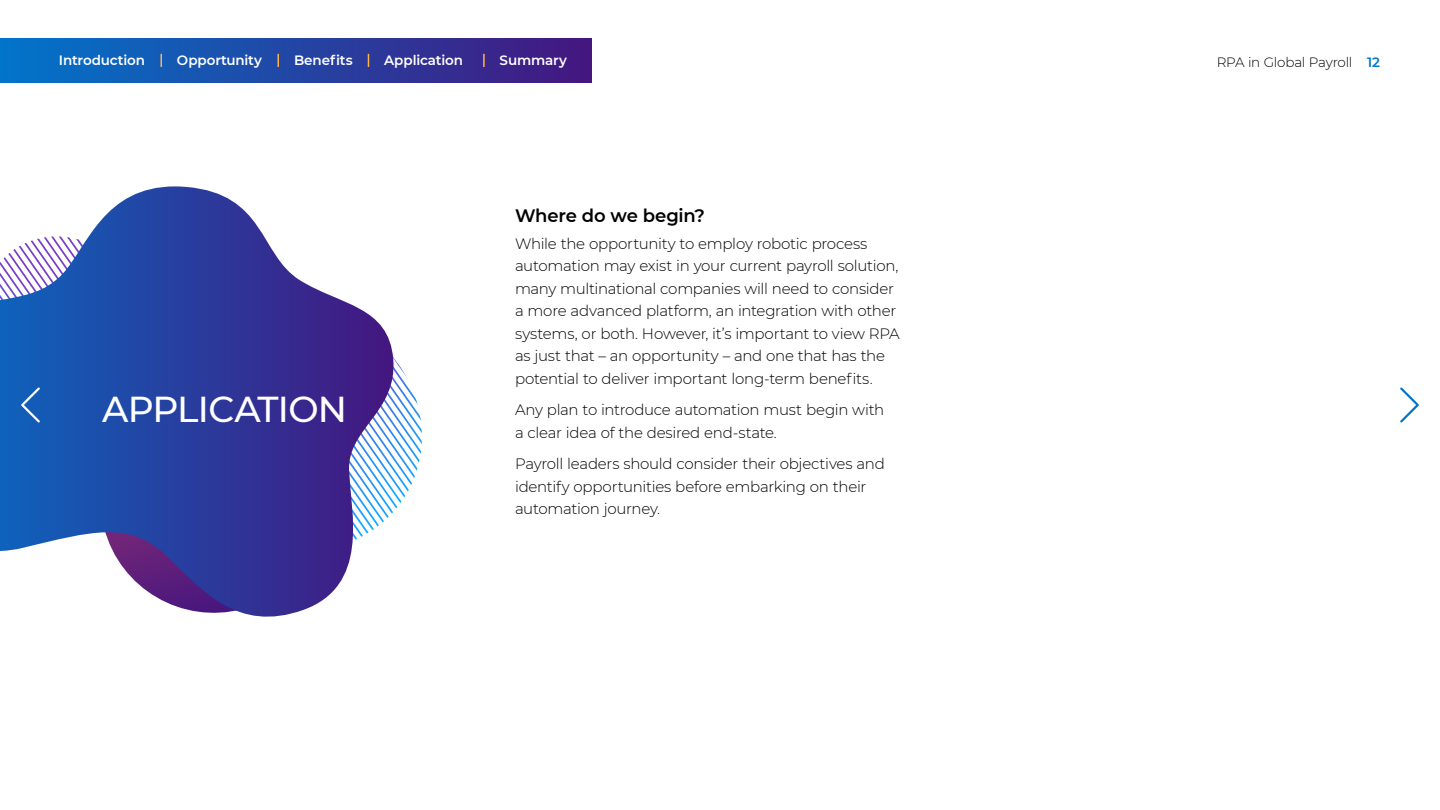
<style>
.page{position:relative;width:1440px;height:810px;background:#fff}
.page>*{position:absolute;margin:0;border:0;box-sizing:border-box;transform-origin:0 0}
.t1{font:500 36px "Montserrat";letter-spacing:-.02em;color:#fff}
.t2{font:600 18px "Montserrat";letter-spacing:-.015em;color:#000}
.t3{font:300 15px/22.5px "Montserrat";letter-spacing:-.02em;color:#000}
.t4{font:600 13.5px "Montserrat";letter-spacing:-.01em;color:#fff}
.t5{font:300 13.5px "Montserrat";letter-spacing:-.02em;color:#000}
.s1{font-weight:600;color:#0076cb}
</style>
<div class="page">
<svg style="left:398px;top:364px;width:24px;height:140px"></svg>
<svg style="left:0;top:186px;width:398px;height:431px"></svg>
<svg style="left:1400px;top:387px;width:19px;height:36px"></svg>
<svg style="left:0;top:236px;width:162px;height:270px;background:#2c5db4"></svg>
<div style="left:0;top:38px;width:591px;height:45px;background:linear-gradient(to right,#0175ca,#44167f)"></div>
<svg style="left:483px;top:54px;width:2px;height:13px"></svg>
<svg style="left:160px;top:54px;width:2px;height:13px"></svg>
<svg style="left:278px;top:54px;width:1px;height:13px"></svg>
<svg style="left:368px;top:54px;width:1px;height:13px"></svg>
<p class="t4" style="left:59px;top:51px;width:88px">Introduction</p>
<p class="t4" style="left:177px;top:51px;width:86px">Opportunity</p>
<p class="t4" style="left:294px;top:51px;width:60px">Benefits</p>
<p class="t4" style="left:384px;top:51px;width:80px">Application</p>
<p class="t4" style="left:500px;top:51px;width:69px">Summary</p>
<p class="t5" style="left:1217px;top:53px;width:165px">RPA in Global Payroll <span class="s1">12</span></p>
<h1 class="t1" style="left:102px;top:385px;width:246px">APPLICATION</h1>
<p class="t2" style="left:515px;top:202px;width:191px">Where do we begin?</p>
<p class="t3" style="left:515px;top:232px;width:386px">While the opportunity to employ robotic process automation may exist in your current payroll solution, many multinational companies will need to consider a more advanced platform, an integration with other systems, or both. However, it’s important to view RPA as just that – an opportunity – and one that has the potential to deliver important long-term benefits.</p>
<p class="t3" style="left:515px;top:398px;width:371px">Any plan to introduce automation must begin with a clear idea of the desired end-state.</p>
<p class="t3" style="left:515px;top:452px;width:371px">Payroll leaders should consider their objectives and identify opportunities before embarking on their automation journey.</p>
</div>
